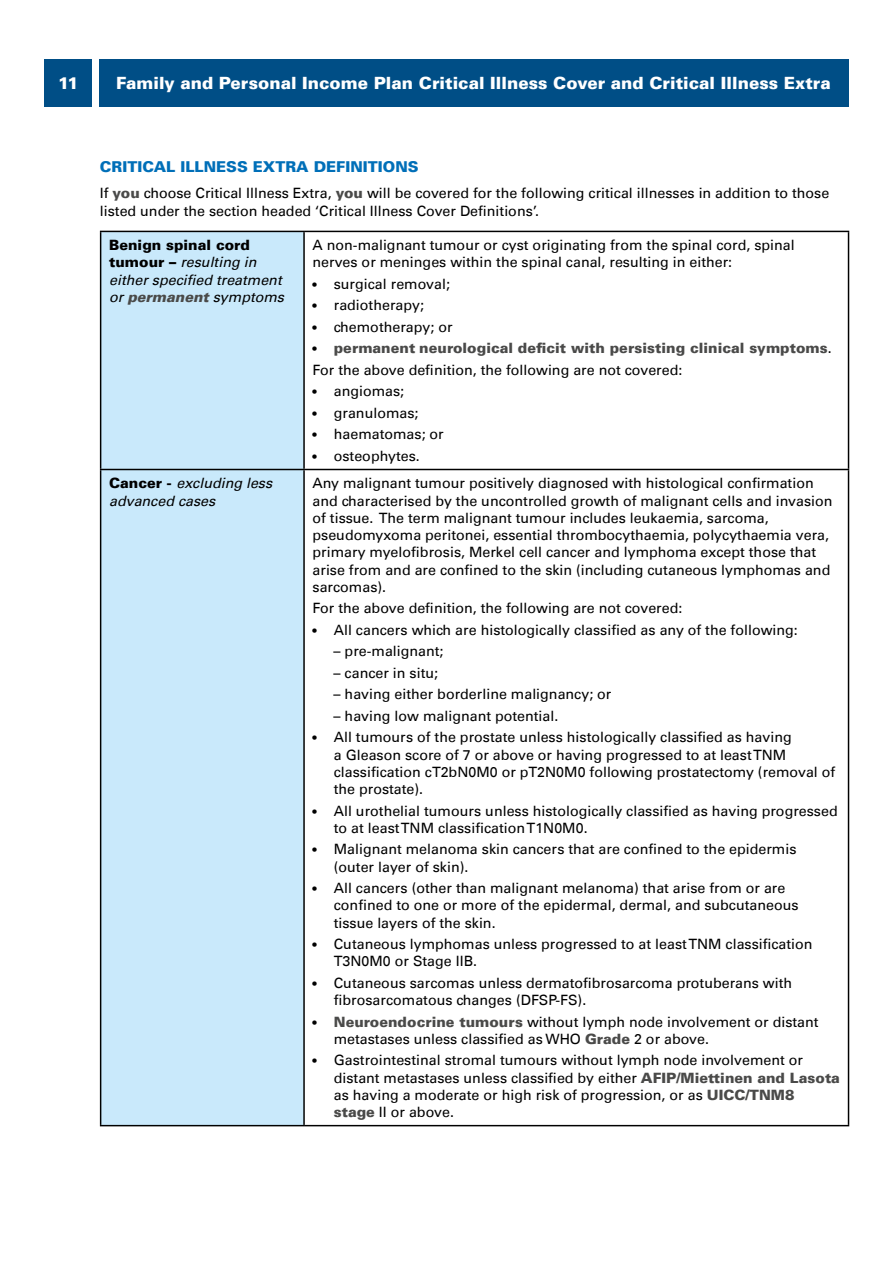
<style>
.page{position:relative;width:893px;height:1263px;background:#fff}
.page>*{position:absolute;margin:0;border:0;box-sizing:border-box;transform-origin:0 0}
.t1{font:900 16.95px "Univers LT";color:#fff}
.t2{font:900 15px "Univers LT";color:#006fb8}
.Body_text_P{font:14.25px/17.2px "Univers LT";color:#000}
.Body_text_P-2{font:italic 14.25px/17.2px "Univers LT";color:#000}
.List_text_-_5mm_bullets{font:14.25px "Univers LT";color:#000}
.t3{font:900 14.25px "Univers LT";color:#4a4a49}
.s1{font-weight:900;color:#4a4a49}
.s2{font-weight:900;font-style:normal}
.s3{font-size:12px}
.s4{font-weight:400;font-size:12px;color:#000}
.s5{font-weight:400;color:#000}
</style>
<div class="page">
<div style="left:99px;top:60px;width:749px;height:47px;background:#004e86"></div>
<div style="left:45px;top:60px;width:47px;height:47px;background:#004e86"></div>
<div style="left:101px;top:232px;width:202px;height:893px;background:#c9e9fb"></div>
<hr style="left:100px;top:231px;width:204px;height:1px;background:#000">
<hr style="left:100px;top:232px;width:1px;height:237px;background:#000">
<hr style="left:304px;top:231px;width:545px;height:1px;background:#000">
<hr style="left:303px;top:232px;width:2px;height:237px;background:#000">
<hr style="left:848px;top:232px;width:1px;height:237px;background:#000">
<hr style="left:100px;top:469px;width:204px;height:1px;background:#000">
<hr style="left:100px;top:470px;width:1px;height:655px;background:#000">
<hr style="left:304px;top:469px;width:545px;height:1px;background:#000">
<hr style="left:303px;top:470px;width:2px;height:655px;background:#000">
<hr style="left:848px;top:470px;width:1px;height:655px;background:#000">
<hr style="left:100px;top:1125px;width:204px;height:1px;background:#000">
<hr style="left:304px;top:1125px;width:545px;height:1px;background:#000">
<p class="t1" style="left:58px;top:73px;width:22px">11</p>
<p class="t1" style="left:116px;top:73px;width:716px">Family and Personal Income Plan Critical Illness Cover and Critical Illness Extra</p>
<h4 class="t2" style="left:100px;top:158px;width:320px">CRITICAL ILLNESS EXTRA DEFINITIONS</h4>
<p class="Body_text_P" style="left:100px;top:184px;width:731px;line-height:18px">If <span class="s1">you</span> choose Critical Illness Extra, <span class="s1">you</span> will be covered for the following critical illnesses in addition to those listed under the section headed ‘Critical Illness Cover Definitions’.</p>
<p class="Body_text_P-2" style="left:109px;top:237px;width:176px"><span class="s2">Benign spinal cord tumour –</span> resulting in either specified treatment or <span class="s1">permanent</span> symptoms</p>
<p class="Body_text_P" style="left:313px;top:237px;width:484px">A non-malignant tumour or cyst originating from the spinal cord, spinal nerves or meninges within the spinal canal, resulting in either:</p>
<p class="Body_text_P" style="left:313px;top:275px;width:139px"><span class="s3">•</span> surgical removal;</p>
<p class="Body_text_P" style="left:313px;top:297px;width:113px"><span class="s3">•</span> radiotherapy;</p>
<p class="Body_text_P" style="left:313px;top:318px;width:142px"><span class="s3">•</span> chemotherapy; or</p>
<p class="t3" style="left:313px;top:339px;width:521px"><span class="s4">•</span> permanent neurological deficit with persisting clinical symptoms<span class="s5">.</span></p>
<p class="Body_text_P" style="left:313px;top:361px;width:371px">For the above definition, the following are not covered:</p>
<p class="Body_text_P" style="left:313px;top:383px;width:93px"><span class="s3">•</span> angiomas;</p>
<p class="Body_text_P" style="left:313px;top:404px;width:107px"><span class="s3">•</span> granulomas;</p>
<p class="Body_text_P" style="left:313px;top:426px;width:133px"><span class="s3">•</span> haematomas; or</p>
<p class="Body_text_P" style="left:313px;top:447px;width:109px"><span class="s3">•</span> osteophytes.</p>
<p class="Body_text_P-2" style="left:109px;top:475px;width:165px"><span class="s2">Cancer -</span> excluding less advanced cases</p>
<p class="Body_text_P" style="left:313px;top:475px;width:521px">Any malignant tumour positively diagnosed with histological confirmation and characterised by the uncontrolled growth of malignant cells and invasion of tissue. The term malignant tumour includes leukaemia, sarcoma, pseudomyxoma peritonei, essential thrombocythaemia, polycythaemia vera, primary myelofibrosis, Merkel cell cancer and lymphoma except those that arise from and are confined to the skin (including cutaneous lymphomas and sarcomas).</p>
<p class="Body_text_P" style="left:313px;top:600px;width:371px">For the above definition, the following are not covered:</p>
<p class="Body_text_P" style="left:313px;top:621px;width:487px"><span class="s3">•</span> All cancers which are histologically classified as any of the following:</p>
<p class="List_text_-_5mm_bullets" style="left:334px;top:643px;width:112px">– pre-malignant;</p>
<p class="List_text_-_5mm_bullets" style="left:334px;top:664px;width:106px">– cancer in situ;</p>
<p class="List_text_-_5mm_bullets" style="left:334px;top:686px;width:279px">– having either borderline malignancy; or</p>
<p class="List_text_-_5mm_bullets" style="left:334px;top:707px;width:226px">– having low malignant potential.</p>
<p class="Body_text_P" style="left:334px;top:729px;width:503px;text-indent:-21px"><span class="s3">•</span> All tumours of the prostate unless histologically classified as having<br>a Gleason score of 7 or above or having progressed to at least TNM classification cT2bN0M0 or pT2N0M0 following prostatectomy (removal of the prostate).</p>
<p class="Body_text_P" style="left:334px;top:802px;width:505px;text-indent:-21px"><span class="s3">•</span> All urothelial tumours unless histologically classified as having progressed to at least TNM classification T1N0M0.</p>
<p class="Body_text_P" style="left:334px;top:841px;width:464px;text-indent:-21px"><span class="s3">•</span> Malignant melanoma skin cancers that are confined to the epidermis (outer layer of skin).</p>
<p class="Body_text_P" style="left:334px;top:879px;width:466px;text-indent:-21px"><span class="s3">•</span> All cancers (other than malignant melanoma) that arise from or are confined to one or more of the epidermal, dermal, and subcutaneous tissue layers of the skin.</p>
<p class="Body_text_P" style="left:334px;top:935px;width:480px;text-indent:-21px"><span class="s3">•</span> Cutaneous lymphomas unless progressed to at least TNM classification<br>T3N0M0 or Stage IIB.</p>
<p class="Body_text_P" style="left:334px;top:974px;width:460px;text-indent:-21px"><span class="s3">•</span> Cutaneous sarcomas unless dermatofibrosarcoma protuberans with fibrosarcomatous changes (DFSP-FS).</p>
<p class="Body_text_P" style="left:334px;top:1013px;width:486px;text-indent:-21px"><span class="s3">•</span> <span class="s1">Neuroendocrine tumours</span> without lymph node involvement or distant metastases unless classified as WHO <span class="s1">Grade</span> 2 or above.</p>
<p class="Body_text_P" style="left:334px;top:1052px;width:508px;text-indent:-21px"><span class="s3">•</span> Gastrointestinal stromal tumours without lymph node involvement or distant metastases unless classified by either <span class="s1">AFIP/Miettinen and Lasota </span>as having a moderate or high risk of progression, or as <span class="s1">UICC/TNM8<br>stage</span> II or above.</p>
</div>
